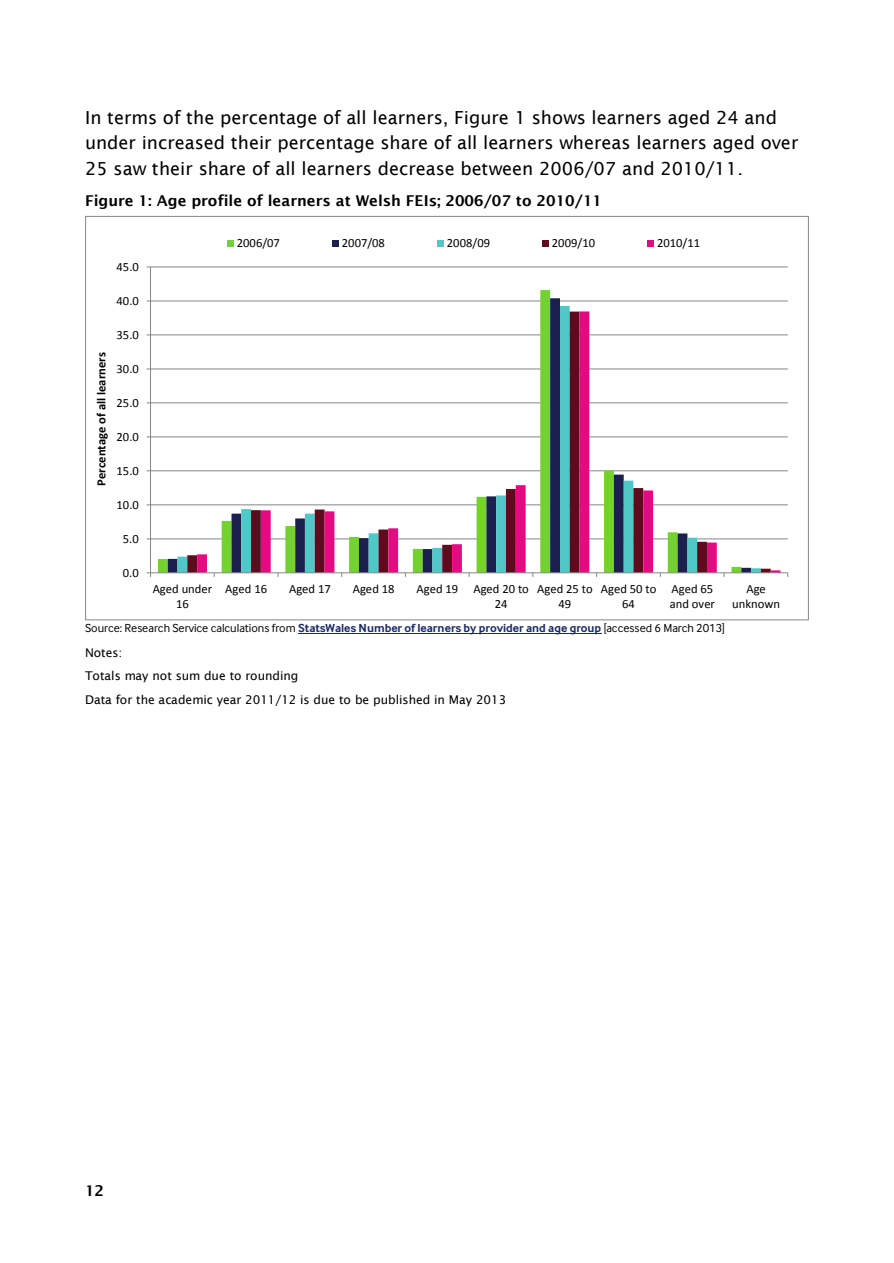
<style>
.page{position:relative;width:894px;height:1263px;background:#fff}
.page>*{position:absolute;margin:0;border:0;box-sizing:border-box;transform-origin:0 0}
.t1{font:18px/25.3px "Lucida Sans";color:#000}
.t2{font:700 15px "Lucida Sans";color:#000}
.t3{font:12.6px/15.5px "Calibri";color:#000;text-align:center}
.t4{font:700 12.6px "Calibri";color:#000}
.t5{font:12px "Cynulliad Sans";color:#000}
.t6{font:12px "Lucida Sans";letter-spacing:-.005em;color:#000}
.s1{font-weight:700;color:#1d2b68}
</style>
<div class="page">
<hr style="left:298px;top:633px;width:303px;height:1px;background:#1d2b68">
<hr style="left:150px;top:538px;width:637px;height:1px;background:#868686">
<hr style="left:150px;top:504px;width:637px;height:1px;background:#868686">
<hr style="left:150px;top:470px;width:637px;height:1px;background:#868686">
<hr style="left:150px;top:436px;width:637px;height:1px;background:#868686">
<hr style="left:150px;top:402px;width:637px;height:1px;background:#868686">
<hr style="left:150px;top:368px;width:637px;height:1px;background:#868686">
<hr style="left:150px;top:334px;width:637px;height:1px;background:#868686">
<hr style="left:150px;top:300px;width:637px;height:1px;background:#868686">
<hr style="left:150px;top:266px;width:637px;height:1px;background:#868686">
<svg style="left:168px;top:298px;width:582px;height:274px"></svg>
<svg style="left:177px;top:306px;width:573px;height:266px"></svg>
<svg style="left:197px;top:311px;width:583px;height:261px"></svg>
<hr style="left:150px;top:267px;width:1px;height:306px;background:#868686">
<hr style="left:150px;top:572px;width:637px;height:1px;background:#868686">
<svg style="left:146px;top:572px;width:5px;height:5px"></svg>
<div style="left:227px;top:240px;width:7px;height:7px;background:#73d22d"></div>
<div style="left:332px;top:240px;width:7px;height:7px;background:#1b204e"></div>
<div style="left:437px;top:240px;width:6px;height:7px;background:#50c8c8"></div>
<div style="left:541px;top:240px;width:7px;height:7px;background:#5d0b1d"></div>
<div style="left:646px;top:240px;width:7px;height:7px;background:#e60a82"></div>
<p class="t1" style="left:85px;top:104px;width:714px">In terms of the percentage of all learners, Figure 1 shows learners aged 24 and under increased their percentage share of all learners whereas learners aged over<br>25 saw their share of all learners decrease between 2006/07 and 2010/11.</p>
<p class="t2" style="left:85px;top:192px;width:518px">Figure 1: Age profile of learners at Welsh FEIs; 2006/07 to 2010/11</p>
<p class="t3" style="left:116px;top:260px;width:24px">45.0</p>
<p class="t3" style="left:116px;top:294px;width:24px">40.0</p>
<p class="t4" style="left:96px;top:485px;width:135px;rotate:-90deg">Percentage of all learners</p>
<p class="t3" style="left:116px;top:328px;width:24px">35.0</p>
<p class="t3" style="left:116px;top:362px;width:24px">30.0</p>
<p class="t3" style="left:116px;top:396px;width:24px">25.0</p>
<p class="t3" style="left:116px;top:430px;width:24px">20.0</p>
<p class="t3" style="left:116px;top:464px;width:24px">15.0</p>
<p class="t3" style="left:116px;top:498px;width:24px">10.0</p>
<p class="t3" style="left:123px;top:532px;width:17px">5.0</p>
<p class="t3" style="left:123px;top:566px;width:17px">0.0</p>
<p class="t3" style="left:237px;top:236px;width:45px">2006/07</p>
<p class="t3" style="left:342px;top:236px;width:45px">2007/08</p>
<p class="t3" style="left:446px;top:236px;width:45px">2008/09</p>
<p class="t3" style="left:551px;top:236px;width:45px">2009/10</p>
<p class="t3" style="left:656px;top:236px;width:45px">2010/11</p>
<p class="t3" style="left:153px;top:582px;width:61px">Aged under<br>16</p>
<p class="t3" style="left:225px;top:582px;width:43px">Aged 16</p>
<p class="t3" style="left:289px;top:582px;width:43px">Aged 17</p>
<p class="t3" style="left:352px;top:582px;width:43px">Aged 18</p>
<p class="t3" style="left:494px;top:582px;width:36px;text-align:left;text-indent:-78px">Aged 19 Aged 20 to<br>24</p>
<p class="t3" style="left:537px;top:582px;width:57px">Aged 25 to<br>49</p>
<p class="t3" style="left:600px;top:582px;width:57px">Aged 50 to<br>64</p>
<p class="t3" style="left:669px;top:582px;width:47px;text-align:left">Aged 65 and over</p>
<p class="t3" style="left:732px;top:582px;width:49px">Age unknown</p>
<p class="t5" style="left:85px;top:620px;width:641px">Source: Research Service calculations from <span class="s1">StatsWales Number of learners by provider and age group</span> [accessed 6 March 2013]</p>
<p class="t6" style="left:85px;top:645px;width:39px">Notes:</p>
<p class="t6" style="left:85px;top:669px;width:215px">Totals may not sum due to rounding</p>
<p class="t6" style="left:85px;top:692px;width:422px">Data for the academic year 2011/12 is due to be published in May 2013</p>
<p class="t2" style="left:85px;top:1181px;width:21px">12</p>
</div>
